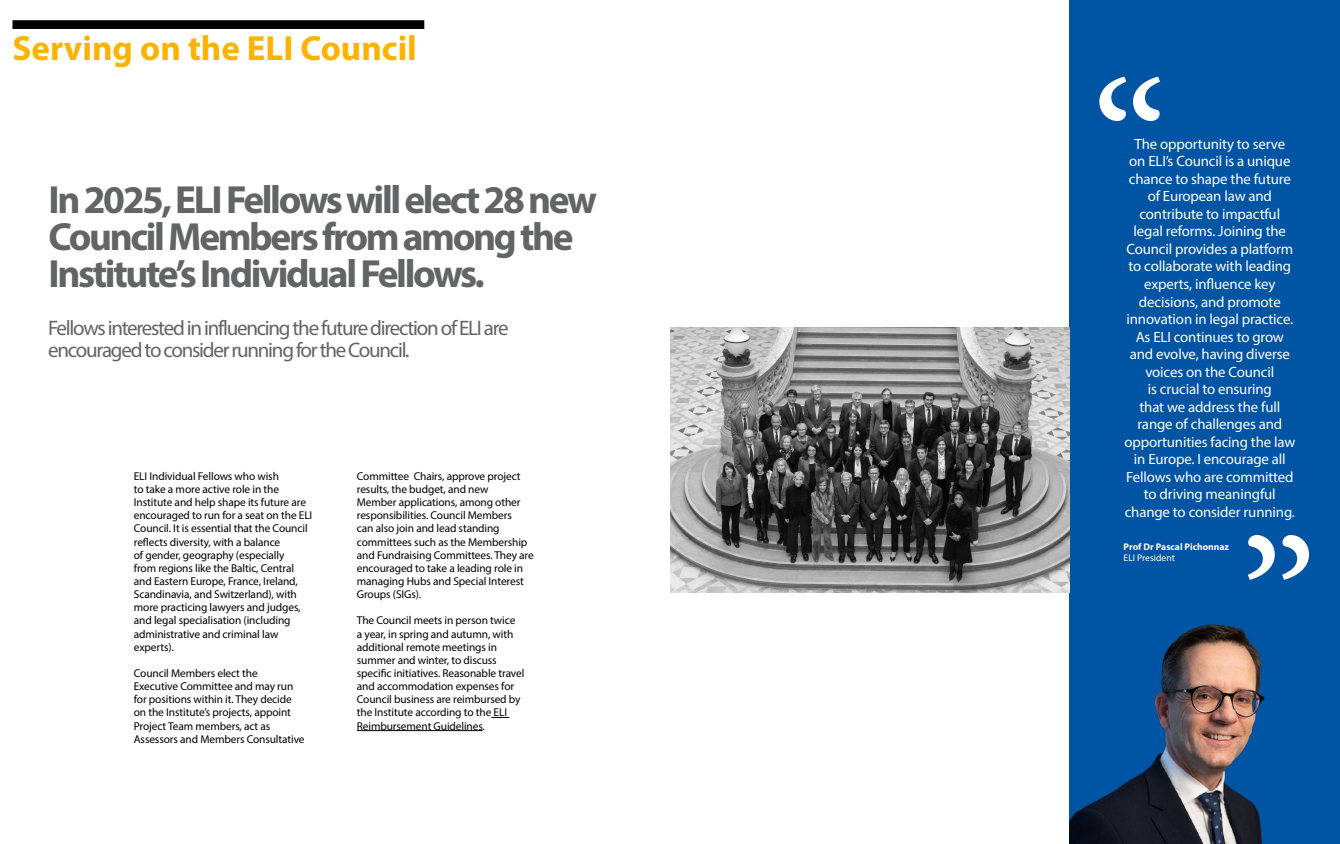
<style>
.page{position:relative;width:1340px;height:844px;background:#fff}
.page>*{position:absolute;margin:0;border:0;box-sizing:border-box;transform-origin:0 0}
.t1{font:192.5px "Minion Pro";color:#fff}
.t2{font:700 39.38px/36.8px "Myriad Pro";letter-spacing:-.06em;color:#636466}
.t3{font:700 35px "Myriad Pro";color:#fab300}
.t4{font:21px/21.9px "Myriad Pro";letter-spacing:-.06em;color:#636466}
.t5{font:14.88px/17.5px "Myriad Pro";letter-spacing:-.01em;color:#fff;text-align:center}
.t6{font:11.38px/13.1px "Myriad Pro";letter-spacing:-.01em;color:#000}
.t7{font:700 9.62px "Myriad Pro";color:#fff}
.t8{font:9.62px "Myriad Pro";color:#fff}
</style>
<div class="page">
<div style="left:1069px;top:0;width:270px;height:843px;background:#0054a4"></div>
<div style="left:12px;top:20px;width:412px;height:9px;background:#000"></div>
<svg style="left:491px;top:717px;width:18px;height:1px"></svg>
<hr style="left:357px;top:730px;width:125px;height:1px;background:#000">
<img style="left:1069px;top:624px;width:196px;height:219px">
<img style="left:670px;top:327px;width:399px;height:265px">
<h3 class="t3" style="left:12px;top:25px;width:406px">Serving on the ELI Council</h3>
<h2 class="t2" style="left:48px;top:180px;width:550px">In 2025, ELI Fellows will elect 28 new<br>Council Members from among the<br>Institute’s Individual Fellows.</h2>
<h3 class="t4" style="left:48px;top:316px;width:462px">Fellows interested in influencing the future direction of ELI are encouraged to consider running for the Council.</h3>
<p class="t6" style="left:134px;top:469px;width:180px">ELI Individual Fellows who wish<br>to take a more active role in the Institute and help shape its future are encouraged to run for a seat on the ELI Council. It is essential that the Council reflects diversity, with a balance<br>of gender, geography (especially<br>from regions like the Baltic, Central and Eastern Europe, France, Ireland, Scandinavia, and Switzerland), with more practicing lawyers and judges, and legal specialisation (including administrative and criminal law experts).</p>
<p class="t6" style="left:134px;top:666px;width:172px">Council Members elect the<br>Executive Committee and may run for positions within it. They decide on the Institute’s projects, appoint<br>Project Team members, act as<br>Assessors and Members Consultative</p>
<p class="t6" style="left:357px;top:469px;width:178px">Committee Chairs, approve project results, the budget, and new<br>Member applications, among other responsibilities. Council Members<br>can also join and lead standing committees such as the Membership and Fundraising Committees. They are encouraged to take a leading role in managing Hubs and Special Interest<br>Groups (SIGs).</p>
<p class="t6" style="left:357px;top:613px;width:169px">The Council meets in person twice<br>a year, in spring and autumn, with additional remote meetings in summer and winter, to discuss specific initiatives. Reasonable travel and accommodation expenses for Council business are reimbursed by the Institute according to the ELI Reimbursement Guidelines.</p>
<h1 class="t1" style="left:1091px;top:24px;width:78px">“</h1>
<p class="t5" style="left:1124px;top:135px;width:172px">The opportunity to serve<br>on ELI’s Council is a unique chance to shape the future of European law and contribute to impactful legal reforms. Joining the<br>Council provides a platform to collaborate with leading experts, influence key decisions, and promote innovation in legal practice.<br>As ELI continues to grow and evolve, having diverse voices on the Council<br>is crucial to ensuring<br>that we address the full range of challenges and opportunities facing the law in Europe. I encourage all<br>Fellows who are committed to driving meaningful change to consider running.</p>
<p class="t7" style="left:1123px;top:540px;width:107px">Prof Dr Pascal Pichonnaz</p>
<p class="t8" style="left:1123px;top:552px;width:53px">ELI President</p>
<h1 class="t1" style="left:1239px;top:481px;width:79px">”</h1>
</div>
